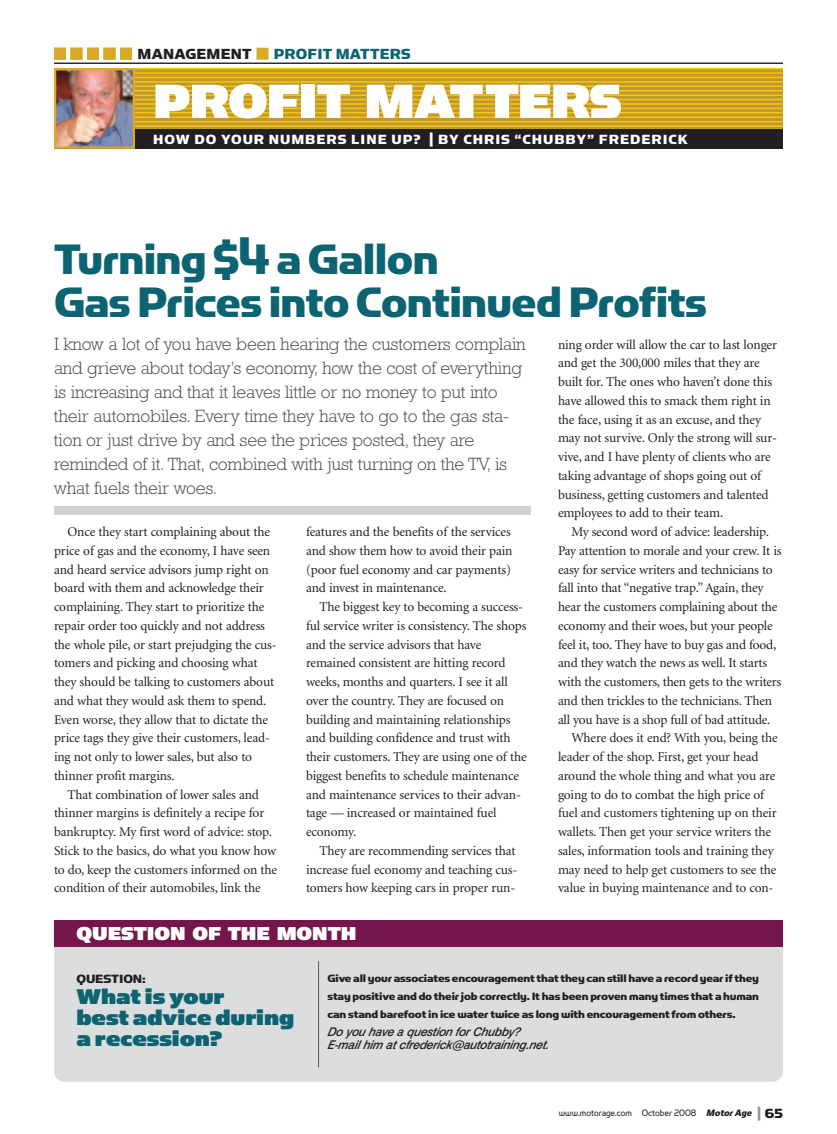
<style>
.page{position:relative;width:837px;height:1134px;background:#fff}
.page>*{position:absolute;margin:0;border:0;box-sizing:border-box;transform-origin:0 0}
.t1{font:54px "Simian Display Gorilla";letter-spacing:-.02em;color:#fff}
.t2{font:48px/43.5px "Simian Display Chimpanzee";letter-spacing:-.015em;color:#0c6371;scale:.95 1}
.t3{font:24px/21px "Simian Text Gorilla";letter-spacing:-.005em;color:#0c6371}
.t4{font:21px "Simian Text Gorilla";letter-spacing:-.005em;color:#fff}
.t5{font:300 18px/24px "Rockwell";letter-spacing:-.01em;color:#4b4c4d}
.t6{font:16.5px "Simian Text Chimpanzee";letter-spacing:.015em;color:#0c6371}
.t7{font:16.5px "Simian Text Chimpanzee";letter-spacing:.015em;color:#231f20}
.t8{font:15px "Simian Text Chimpanzee";letter-spacing:.065em;color:#fff}
.t9{font:13.5px/18.8px "Minion";letter-spacing:-.01em;color:#231f20}
.t10{font:13.5px "Simian Display Chimpanzee";letter-spacing:-.015em;color:#231f20}
.t11{font:12px/18px "Simian Display Chimpanzee";letter-spacing:-.015em;color:#231f20;text-align:justify}
.t12{font:italic 500 12px/13.5px "Swiss 721 BT";letter-spacing:-.02em;color:#231f20}
.t13{font:10.5px "Simian Display Orangutan";color:#231f20;scale:.9 1}
.s1{font-family:"Simian Display Chimpanzee";font-style:italic}
.s2{font-family:"Simian Display Chimpanzee";font-size:15px;color:#939598}
.s3{font-family:"Simian Display Chimpanzee";font-size:15px}
</style>
<div class="page">
<div style="left:256px;top:48px;width:13px;height:12px;background:#d9a927"></div>
<svg style="left:135px;top:69px;width:648px;height:61px;background:#bc9b2b"></svg>
<hr style="left:54px;top:68px;width:729px;height:1px;background:#fec210">
<hr style="left:54px;top:72px;width:729px;height:2px;background:#fec210">
<hr style="left:54px;top:77px;width:729px;height:1px;background:#fec210">
<hr style="left:54px;top:81px;width:729px;height:2px;background:#fec210">
<hr style="left:54px;top:86px;width:729px;height:1px;background:#fec210">
<hr style="left:54px;top:90px;width:729px;height:1px;background:#fec210">
<hr style="left:54px;top:94px;width:729px;height:2px;background:#fec210">
<hr style="left:54px;top:99px;width:729px;height:1px;background:#fec210">
<hr style="left:54px;top:103px;width:729px;height:2px;background:#fec210">
<hr style="left:54px;top:108px;width:729px;height:1px;background:#fec210">
<hr style="left:54px;top:112px;width:729px;height:2px;background:#fec210">
<hr style="left:54px;top:116px;width:729px;height:2px;background:#fec210">
<hr style="left:54px;top:121px;width:729px;height:1px;background:#fec210">
<hr style="left:54px;top:125px;width:729px;height:2px;background:#fec210">
<div style="left:54px;top:130px;width:729px;height:19px;background:#231f20"></div>
<hr style="left:54px;top:63px;width:729px;height:1px;background:#231f20">
<div style="left:70px;top:48px;width:13px;height:12px;background:#d9a927"></div>
<div style="left:54px;top:48px;width:12px;height:12px;background:#d9a927"></div>
<div style="left:87px;top:48px;width:12px;height:12px;background:#d9a927"></div>
<div style="left:104px;top:48px;width:12px;height:12px;background:#d9a927"></div>
<div style="left:120px;top:48px;width:12px;height:12px;background:#d9a927"></div>
<img style="left:57px;top:71px;width:75px;height:75px">
<div style="left:54px;top:68px;width:81px;height:81px;border:2px solid #d9a927"></div>
<div style="left:54px;top:924px;width:729px;height:158px;background:#dcdddf;border-radius:11px"></div>
<div style="left:54px;top:920px;width:729px;height:27px;background:#74154b"></div>
<hr style="left:318px;top:961px;width:1px;height:106px;background:#57585a">
<div style="left:54px;top:506px;width:477px;height:9px;background:#d1d2d4"></div>
<p class="t7" style="left:138px;top:43px;width:116px">MANAGEMENT</p>
<p class="t6" style="left:274px;top:43px;width:138px">PROFIT MATTERS</p>
<h1 class="t1" style="left:153px;top:68px;width:470px">PROFIT MATTERS</h1>
<p class="t8" style="left:153px;top:130px;width:537px">HOW DO YOUR NUMBERS LINE UP? | BY CHRIS “CHUBBY” FREDERICK</p>
<h2 class="t2" style="left:54px;top:235px;width:689px">Turning $4 a Gallon<br>Gas Prices into Continued Profits</h2>
<p class="t5" style="left:54px;top:334px;width:473px">I know a lot of you have been hearing the customers complain and grieve about today’s economy, how the cost of everything is increasing and that it leaves little or no money to put into their automobiles. Every time they have to go to the gas sta&shy;tion or just drive by and see the prices posted, they are reminded of it. That, combined with just turning on the TV, is what fuels their woes.</p>
<p class="t9" style="left:54px;top:523px;width:224px;text-indent:13px">Once they start complaining about the price of gas and the economy, I have seen and heard service advisors jump right on board with them and acknowledge their complaining. They start to prioritize the repair order too quickly and not address the whole pile, or start prejudging the cus&shy;tomers and picking and choosing what they should be talking to customers about and what they would ask them to spend.<br>Even worse, they allow that to dictate the price tags they give their customers, lead&shy;ing not only to lower sales, but also to thinner profit margins.</p>
<p class="t9" style="left:54px;top:786px;width:225px;text-indent:13px">That combination of lower sales and thinner margins is definitely a recipe for bankruptcy. My first word of advice: stop.<br>Stick to the basics, do what you know how to do, keep the customers informed on the condition of their automobiles, link the</p>
<p class="t9" style="left:306px;top:523px;width:208px">features and the benefits of the services and show them how to avoid their pain (poor fuel economy and car payments) and invest in maintenance.</p>
<p class="t9" style="left:306px;top:598px;width:222px;text-indent:13px">The biggest key to becoming a success&shy;ful service writer is consistency. The shops and the service advisors that have remained consistent are hitting record weeks, months and quarters. I see it all over the country. They are focused on building and maintaining relationships and building confidence and trust with their customers. They are using one of the biggest benefits to schedule maintenance and maintenance services to their advan&shy;tage — increased or maintained fuel economy.</p>
<p class="t9" style="left:306px;top:842px;width:213px;text-indent:13px">They are recommending services that increase fuel economy and teaching cus&shy;tomers how keeping cars in proper run-</p>
<h3 class="t4" style="left:76px;top:921px;width:282px">QUESTION OF THE MONTH</h3>
<p class="t9" style="left:558px;top:336px;width:221px">ning order will allow the car to last longer and get the 300,000 miles that they are built for. The ones who haven’t done this have allowed this to smack them right in the face, using it as an excuse, and they may not survive. Only the strong will sur&shy;vive, and I have plenty of clients who are taking advantage of shops going out of business, getting customers and talented employees to add to their team.</p>
<p class="t9" style="left:572px;top:523px;width:199px">My second word of advice: leadership.</p>
<p class="t9" style="left:558px;top:542px;width:225px">Pay attention to morale and your crew. It is</p>
<p class="t9" style="left:558px;top:561px;width:216px">easy for service writers and technicians to</p>
<p class="t9" style="left:558px;top:580px;width:207px">fall into that “negative trap.” Again, they</p>
<p class="t9" style="left:558px;top:598px;width:221px">hear the customers complaining about the</p>
<p class="t9" style="left:558px;top:617px;width:216px">economy and their woes, but your people</p>
<p class="t9" style="left:558px;top:636px;width:220px">feel it, too. They have to buy gas and food,</p>
<p class="t9" style="left:558px;top:655px;width:211px">and they watch the news as well. It starts</p>
<p class="t9" style="left:558px;top:673px;width:225px">with the customers, then gets to the writers</p>
<p class="t9" style="left:558px;top:692px;width:216px">and then trickles to the technicians. Then</p>
<p class="t9" style="left:558px;top:711px;width:214px">all you have is a shop full of bad attitude.</p>
<p class="t9" style="left:572px;top:730px;width:208px">Where does it end? With you, being the</p>
<p class="t9" style="left:558px;top:748px;width:202px">leader of the shop. First, get your head</p>
<p class="t9" style="left:558px;top:767px;width:219px">around the whole thing and what you are</p>
<p class="t9" style="left:558px;top:786px;width:208px">going to do to combat the high price of</p>
<p class="t9" style="left:558px;top:805px;width:220px">fuel and customers tightening up on their</p>
<p class="t9" style="left:558px;top:823px;width:214px">wallets. Then get your service writers the</p>
<p class="t9" style="left:558px;top:842px;width:217px">sales, information tools and training they</p>
<p class="t9" style="left:558px;top:861px;width:220px">may need to help get customers to see the</p>
<p class="t9" style="left:558px;top:880px;width:217px">value in buying maintenance and to con-</p>
<p class="t10" style="left:76px;top:971px;width:71px">QUESTION:</p>
<h3 class="t3" style="left:76px;top:986px;width:219px">What is your<br>best advice during a recession?</h3>
<p class="t11" style="left:327px;top:969px;width:433px">Give all your associates encouragement that they can still have a record year if they stay positive and do their job correctly. It has been proven many times that a human can stand barefoot in ice water twice as long with encouragement from others.</p>
<p class="t12" style="left:327px;top:1026px;width:226px">Do you have a question for Chubby?<br>E-mail him at cfrederick@autotraining.net.</p>
<p class="t13" style="left:559px;top:1107px;width:251px">www.motorage.com October 2008 <span class="s1">Motor Age</span> <span class="s2">|</span> <span class="s3">65</span></p>
</div>
